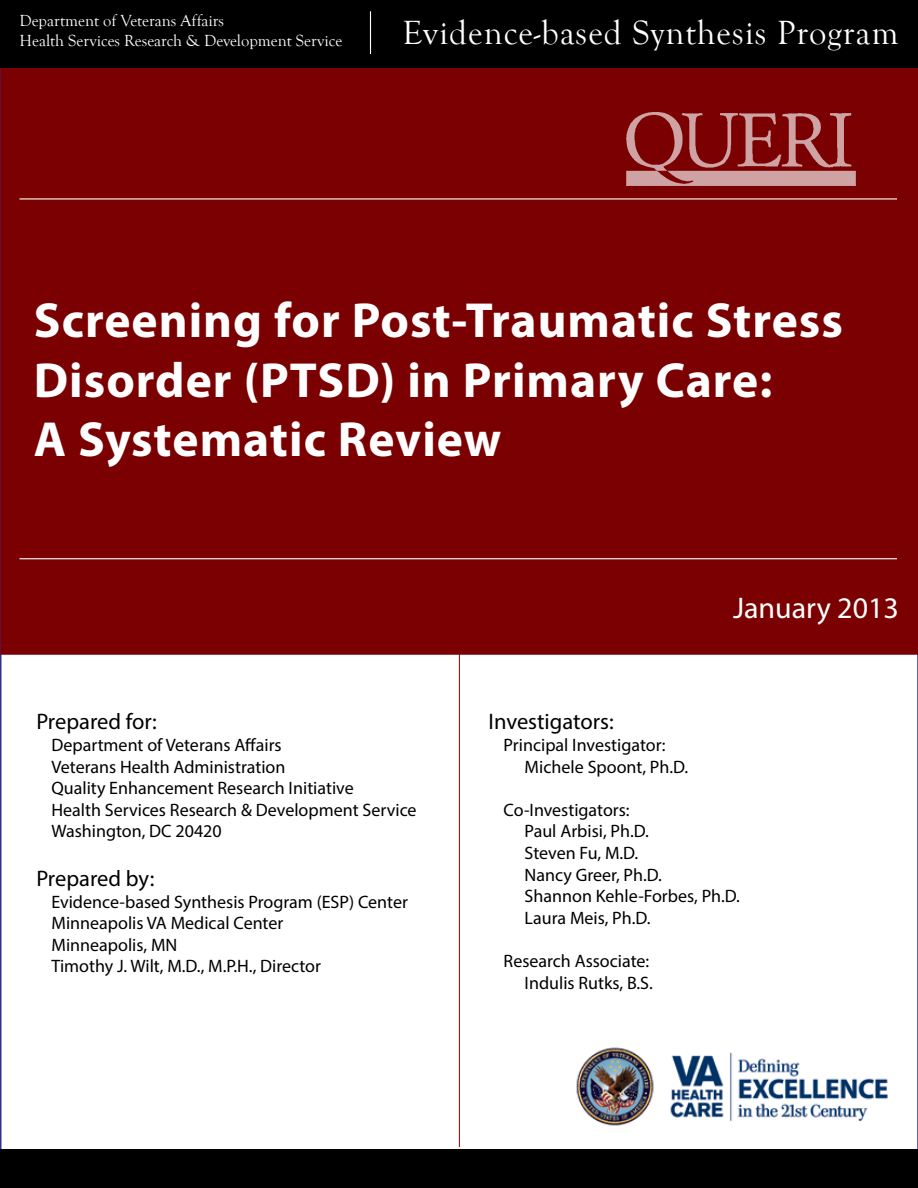
<style>
.page{position:relative;width:918px;height:1188px;background:#fff}
.page>*{position:absolute;margin:0;border:0;box-sizing:border-box;transform-origin:0 0}
.t1{font:700 49.5px/59.4px "Myriad Pro";letter-spacing:.02em;color:#fff}
.t2{font:34.5px "Goudy Old Style T";letter-spacing:.03em;color:#fff}
.t3{font:30px "Myriad Pro";color:#fff}
.t4{font:22.5px "Myriad Pro";color:#000}
.t5{font:18px/21.6px "Myriad Pro";color:#000}
.t6{font:16.5px/19.8px "Goudy Old Style T";color:#fff}
</style>
<div class="page">
<div style="left:0;top:68px;width:918px;height:587px;background:#7b0002"></div>
<div style="left:0;top:0;width:918px;height:68px;background:#000"></div>
<hr style="left:370px;top:11px;width:1px;height:43px;background:#fff">
<hr style="left:20px;top:558px;width:877px;height:1px;background:#fff">
<hr style="left:459px;top:646px;width:1px;height:501px;background:#7b0002">
<div style="left:0;top:1149px;width:918px;height:39px;background:#000"></div>
<hr style="left:20px;top:198px;width:877px;height:2px;background:#fff">
<img style="left:576px;top:1047px;width:312px;height:79px">
<img style="left:610px;top:81px;width:261px;height:108px">
<p class="t6" style="left:20px;top:11px;width:324px">Department of Veterans Affairs<br>Health Services Research &amp; Development Service</p>
<h2 class="t2" style="left:402px;top:14px;width:498px">Evidence-based Synthesis Program</h2>
<h1 class="t1" style="left:34px;top:289px;width:811px">Screening for Post-Traumatic Stress<br>Disorder (PTSD) in Primary Care:<br>A Systematic Review</h1>
<p class="t4" style="left:36px;top:708px;width:122px">Prepared for:</p>
<p class="t5" style="left:51px;top:734px;width:367px">Department of Veterans Affairs<br>Veterans Health Administration<br>Quality Enhancement Research Initiative<br>Health Services Research &amp; Development Service Washington, DC 20420</p>
<p class="t4" style="left:36px;top:865px;width:119px">Prepared by:</p>
<p class="t5" style="left:51px;top:890px;width:358px">Evidence-based Synthesis Program (ESP) Center Minneapolis VA Medical Center<br>Minneapolis, MN<br>Timothy J. Wilt, M.D., M.P.H., Director</p>
<h3 class="t3" style="left:733px;top:590px;width:167px">January 2013</h3>
<p class="t4" style="left:489px;top:708px;width:127px">Investigators:</p>
<p class="t5" style="left:525px;top:734px;width:165px;text-indent:-21px">Principal Investigator:<br>Michele Spoont, Ph.D.</p>
<p class="t5" style="left:525px;top:799px;width:217px;text-indent:-21px">Co-Investigators:<br>Paul Arbisi, Ph.D.<br>Steven Fu, M.D.<br>Nancy Greer, Ph.D.<br>Shannon Kehle-Forbes, Ph.D.<br>Laura Meis, Ph.D.</p>
<p class="t5" style="left:504px;top:950px;width:151px;text-align:right">Research Associate:<br>Indulis Rutks, B.S.</p>
</div>
